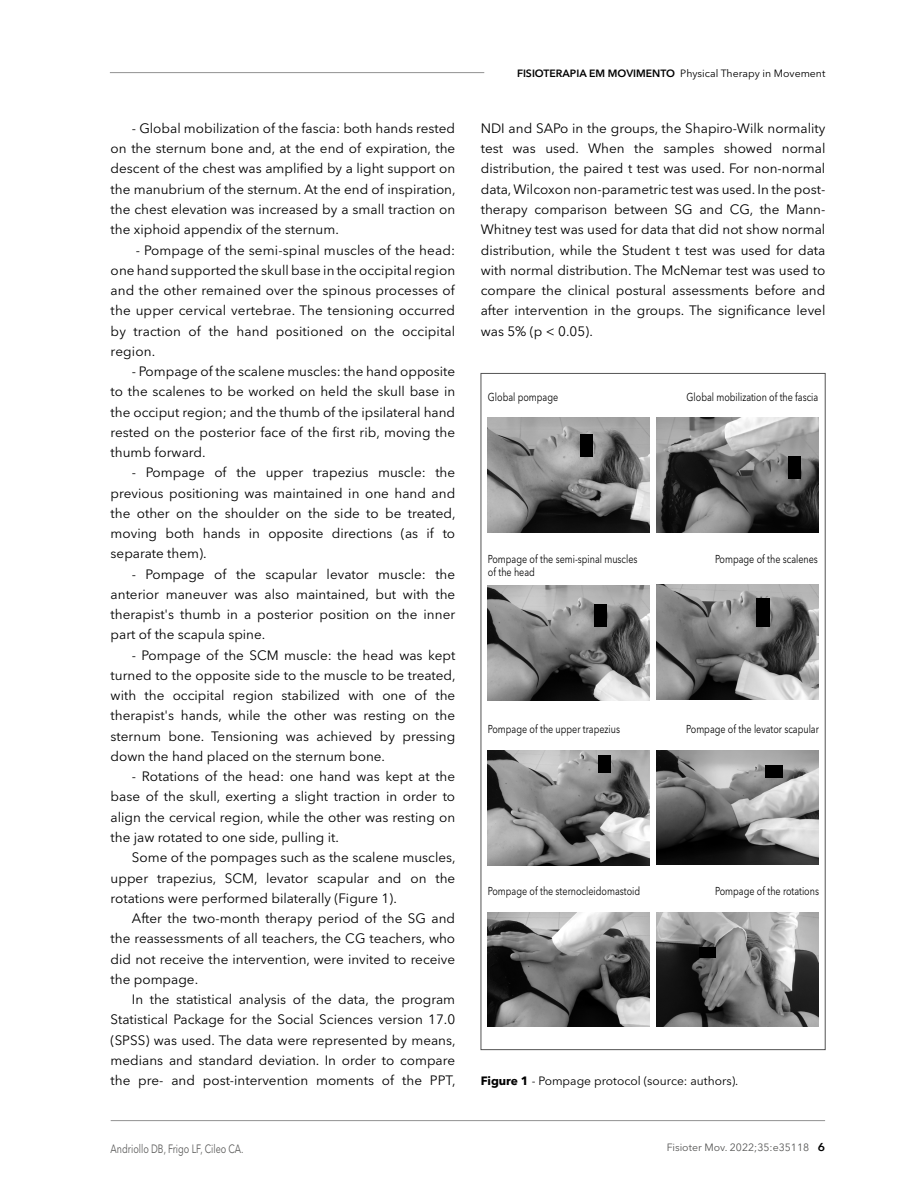
<style>
.page{position:relative;width:919px;height:1191px;background:#fff}
.page>*{position:absolute;margin:0;border:0;box-sizing:border-box;transform-origin:0 0}
.t1{font:13.5px/20.2px "Avenir Next LT Pro";color:#000;text-align:justify}
.t2{font:12px "Avenir Next LT Pro";color:#000}
.t3{font:12px "Avenir Next LT Pro";color:#575756;scale:.75 1}
.t4{font:11.4px/13.5px "Avenir Next LT Pro";color:#000;scale:.79 1}
.t5{font:10.5px "Avenir Next LT Pro";color:#000}
.t6{font:10.5px "Avenir Next LT Pro";color:#575756}
.s1{font-weight:600}
.s2{font-weight:700}
.s3{font-weight:600;font-size:11.4px;color:#000}
</style>
<div class="page">
<hr style="left:111px;top:1120px;width:714px;height:1px;background:#191919">
<hr style="left:110px;top:72px;width:374px;height:1px;background:#191919">
<img style="left:488px;top:417px;width:161px;height:115px">
<img style="left:657px;top:417px;width:161px;height:115px">
<img style="left:488px;top:585px;width:161px;height:115px">
<img style="left:657px;top:585px;width:161px;height:115px">
<img style="left:488px;top:750px;width:161px;height:115px">
<img style="left:657px;top:750px;width:161px;height:115px">
<img style="left:488px;top:912px;width:161px;height:115px">
<img style="left:657px;top:912px;width:161px;height:115px">
<div style="left:580px;top:434px;width:12px;height:22px;background:#000"></div>
<div style="left:594px;top:604px;width:12px;height:22px;background:#000"></div>
<div style="left:788px;top:457px;width:12px;height:22px;background:#000"></div>
<div style="left:756px;top:597px;width:14px;height:29px;background:#000"></div>
<div style="left:597px;top:755px;width:13px;height:17px;background:#000"></div>
<div style="left:765px;top:765px;width:17px;height:13px;background:#000"></div>
<div style="left:699px;top:947px;width:17px;height:11px;background:#000"></div>
<p class="t1" style="left:111px;top:118px;width:346px;text-indent:21px">- Global mobilization of the fascia: both hands rested on the sternum bone and, at the end of expiration, the descent of the chest was amplified by a light support on the manubrium of the sternum. At the end of inspiration, the chest elevation was increased by a small traction on the xiphoid appendix of the sternum.</p>
<p class="t1" style="left:111px;top:240px;width:346px;text-indent:25px">- Pompage of the semi-spinal muscles of the head: one hand supported the skull base in the occipital region and the other remained over the spinous processes of the upper cervical vertebrae. The tensioning occurred by traction of the hand positioned on the occipital region.</p>
<p class="t1" style="left:111px;top:361px;width:346px;text-indent:21px">- Pompage of the scalene muscles: the hand opposite to the scalenes to be worked on held the skull base in the occiput region; and the thumb of the ipsilateral hand rested on the posterior face of the first rib, moving the thumb forward.</p>
<p class="t1" style="left:111px;top:462px;width:346px;text-indent:21px">- Pompage of the upper trapezius muscle: the previous positioning was maintained in one hand and the other on the shoulder on the side to be treated, moving both hands in opposite directions (as if to separate them).</p>
<p class="t1" style="left:111px;top:564px;width:346px;text-indent:21px">- Pompage of the scapular levator muscle: the anterior maneuver was also maintained, but with the therapist's thumb in a posterior position on the inner part of the scapula spine.</p>
<p class="t1" style="left:111px;top:645px;width:346px;text-indent:21px">- Pompage of the SCM muscle: the head was kept turned to the opposite side to the muscle to be treated, with the occipital region stabilized with one of the therapist's hands, while the other was resting on the sternum bone. Tensioning was achieved by pressing down the hand placed on the sternum bone.</p>
<p class="t1" style="left:111px;top:766px;width:346px;text-indent:21px">- Rotations of the head: one hand was kept at the base of the skull, exerting a slight traction in order to align the cervical region, while the other was resting on the jaw rotated to one side, pulling it.</p>
<p class="t1" style="left:111px;top:847px;width:346px;text-indent:21px">Some of the pompages such as the scalene muscles, upper trapezius, SCM, levator scapular and on the rotations were performed bilaterally (Figure 1).</p>
<p class="t1" style="left:111px;top:908px;width:346px;text-indent:21px">After the two-month therapy period of the SG and the reassessments of all teachers, the CG teachers, who did not receive the intervention, were invited to receive the pompage.</p>
<p class="t1" style="left:111px;top:989px;width:346px;text-indent:21px">In the statistical analysis of the data, the program Statistical Package for the Social Sciences version 17.0 (SPSS) was used. The data were represented by means, medians and standard deviation. In order to compare the pre- and post-intervention moments of the PPT,</p>
<p class="t5" style="left:517px;top:67px;width:310px"><span class="s1">FISIOTERAPIA EM MOVIMENTO</span> Physical Therapy in Movement</p>
<p class="t1" style="left:480px;top:118px;width:346px">NDI and SAPo in the groups, the Shapiro-Wilk normality test was used. When the samples showed normal distribution, the paired t test was used. For non-normal data, Wilcoxon non-parametric test was used. In the post&shy;therapy comparison between SG and CG, the Mann-Whitney test was used for data that did not show normal distribution, while the Student t test was used for data with normal distribution. The McNemar test was used to compare the clinical postural assessments before and after intervention in the groups. The significance level was 5% (p &lt; 0.05).</p>
<p class="t4" style="left:488px;top:390px;width:91px">Global pompage</p>
<p class="t4" style="left:686px;top:390px;width:168px">Global mobilization of the fascia</p>
<p class="t4" style="left:488px;top:552px;width:191px">Pompage of the semi-spinal muscles of the head</p>
<p class="t4" style="left:715px;top:552px;width:132px">Pompage of the scalenes</p>
<p class="t4" style="left:488px;top:722px;width:169px">Pompage of the upper trapezius</p>
<p class="t4" style="left:686px;top:722px;width:169px">Pompage of the levator scapular</p>
<p class="t4" style="left:488px;top:884px;width:194px">Pompage of the sternocleidomastoid</p>
<p class="t4" style="left:715px;top:884px;width:133px">Pompage of the rotations</p>
<p class="t2" style="left:480px;top:1073px;width:259px"><span class="s2">Figure 1</span> - Pompage protocol (source: authors).</p>
<p class="t3" style="left:111px;top:1141px;width:179px">Andriollo DB, Frigo LF, Cileo CA.</p>
<p class="t6" style="left:666px;top:1140px;width:160px">Fisioter Mov. 2022;35:e35118 <span class="s3">6</span></p>
</div>
